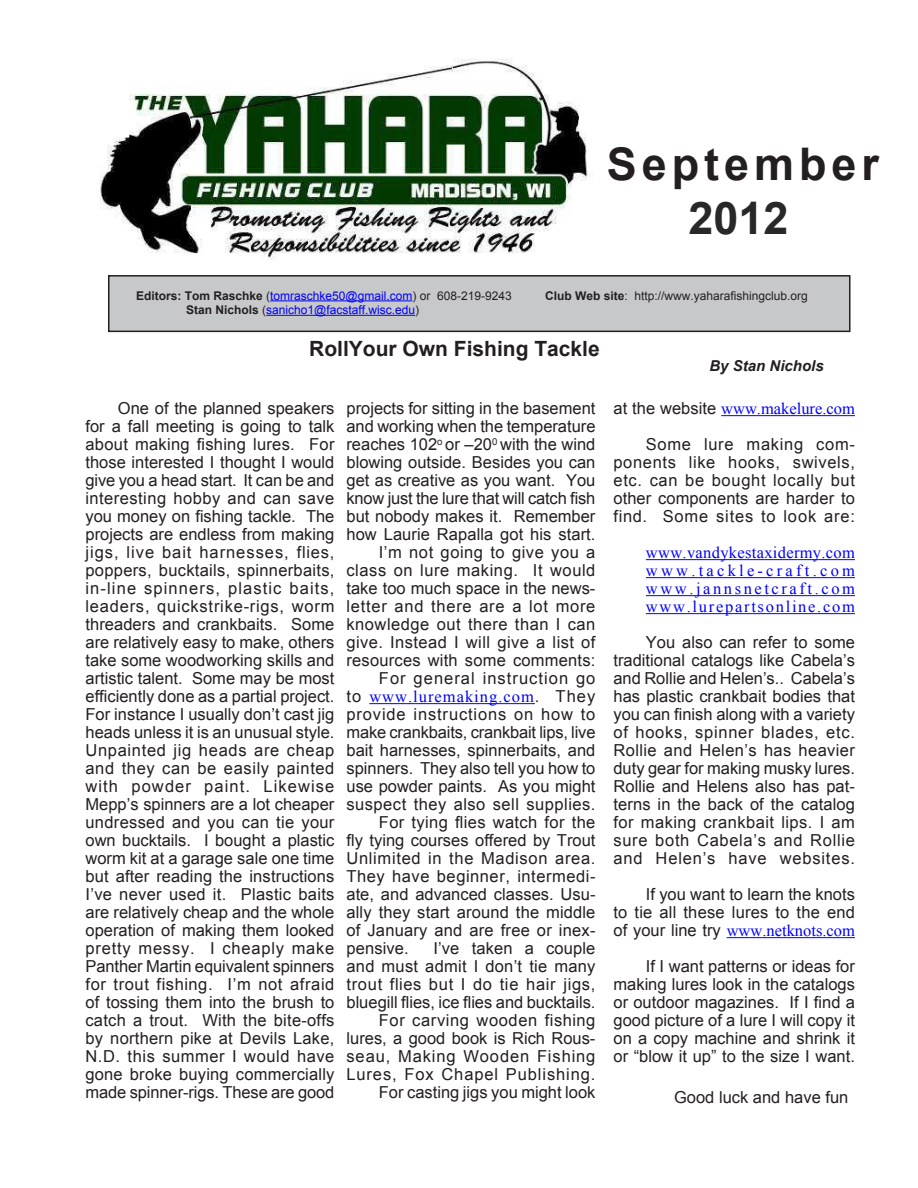
<style>
.page{position:relative;width:918px;height:1188px;background:#fff}
.page>*{position:absolute;margin:0;border:0;box-sizing:border-box;transform-origin:0 0}
.t1{font:700 45px "Arial";letter-spacing:.11em;color:#231f20}
.t2{font:700 45px "Arial";color:#292829}
.t3{font:700 21px "Arial";color:#231f20}
.t4{font:16.5px/18px "Arial";letter-spacing:.005em;color:#231f20;text-align:justify}
.t5{font:16.5px/18px "Times New Roman";letter-spacing:.105em;color:#00f;text-align:justify}
.t6{font:16.5px "Times New Roman";color:#00f}
.t7{font:16.5px "Arial";letter-spacing:.03em;color:#231f20}
.t8{font:16.5px "Arial";letter-spacing:.05em;color:#231f20}
.t9{font:16.5px "Arial";letter-spacing:.04em;color:#231f20}
.t10{font:16.5px "Times New Roman";letter-spacing:.06em;color:#00f}
.t11{font:italic 700 15px "Arial";color:#231f20}
.t12{font:12px "Arial";color:#00f}
.t13{font:12px "Arial";color:#231f20}
.s1{font-weight:700;color:#231f20}
.s2{color:#231f20}
.s3{font-weight:700}
.s4{font-family:"Arial";color:#231f20}
</style>
<div class="page">
<div style="left:109px;top:276px;width:741px;height:55px;background:#c7c8ca"></div>
<hr style="left:270px;top:301px;width:142px;height:1px;background:#00f">
<hr style="left:266px;top:315px;width:149px;height:1px;background:#00f">
<div style="left:108px;top:275px;width:743px;height:57px;border:2px solid #231f20"></div>
<img style="left:100px;top:58px;width:491px;height:202px">
<hr style="left:369px;top:703px;width:166px;height:1px;background:#00f">
<hr style="left:721px;top:415px;width:134px;height:1px;background:#00f">
<hr style="left:646px;top:559px;width:209px;height:1px;background:#00f">
<hr style="left:646px;top:577px;width:209px;height:1px;background:#00f">
<hr style="left:646px;top:595px;width:209px;height:1px;background:#00f">
<hr style="left:646px;top:613px;width:209px;height:1px;background:#00f">
<hr style="left:727px;top:937px;width:128px;height:1px;background:#00f">
<h1 class="t1" style="left:607px;top:134px;width:274px">September</h1>
<h1 class="t2" style="left:688px;top:188px;width:102px">2012</h1>
<p class="t12" style="left:136px;top:288px;width:377px"><span class="s1">Editors: Tom Raschke</span> <span class="s2">(</span>tomraschke50@gmail.com<span class="s2">) or 608-219-9243</span></p>
<p class="t13" style="left:545px;top:288px;width:264px"><span class="s3">Club Web site</span>: http://www.yaharafishingclub.org</p>
<p class="t12" style="left:186px;top:302px;width:234px"><span class="s1">Stan Nichols</span> <span class="s2">(</span>sanicho1@facstaff.wisc.edu<span class="s2">)</span></p>
<p class="t3" style="left:309px;top:334px;width:292px">RollYour Own Fishing Tackle</p>
<p class="t4" style="left:86px;top:399px;width:251px;text-indent:32px">One of the planned speakers for a fall meeting is going to talk about making fishing lures. For those interested I thought I would give you a head start. It can be and interesting hobby and can save you money on fishing tackle. The projects are endless from making jigs, live bait harnesses, flies, poppers, bucktails, spinnerbaits, in-line spinners, plastic baits, leaders, quickstrike-rigs, worm threaders and crankbaits. Some are relatively easy to make, others take some woodworking skills and artistic talent. Some may be most efficiently done as a partial project.<br>For instance I usually don’t cast jig heads unless it is an unusual style.<br>Unpainted jig heads are cheap and they can be easily painted with powder paint. Likewise Mepp’s spinners are a lot cheaper undressed and you can tie your own bucktails. I bought a plastic worm kit at a garage sale one time but after reading the instructions I’ve never used it. Plastic baits are relatively cheap and the whole operation of making them looked pretty messy. I cheaply make Panther Martin equivalent spinners for trout fishing. I’m not afraid of tossing them into the brush to catch a trout. With the bite-offs by northern pike at Devils Lake, N.D. this summer I would have gone broke buying commercially made spinner-rigs. These are good</p>
<p class="t4" style="left:346px;top:399px;width:251px;text-align:right">projects for sitting in the basement and working when the temperature reaches 102<sup>o</sup> or –20<sup>0</sup> with the wind blowing outside. Besides you can get as creative as you want. You know just the lure that will catch fish but nobody makes it. Remember how Laurie Rapalla got his start.<br>I’m not going to give you a class on lure making. It would take too much space in the news&shy;letter and there are a lot more knowledge out there than I can give. Instead I will give a list of resources with some comments:<br>For general instruction go</p>
<p class="t10" style="left:346px;top:685px;width:250px"><span class="s4">to</span> www.luremaking.com<span class="s4">. They</span></p>
<p class="t8" style="left:346px;top:703px;width:250px">provide instructions on how to</p>
<p class="t4" style="left:346px;top:723px;width:251px">make crankbaits, crankbait lips, live</p>
<p class="t4" style="left:346px;top:741px;width:250px">bait harnesses, spinnerbaits, and</p>
<p class="t4" style="left:346px;top:759px;width:251px">spinners. They also tell you how to</p>
<p class="t4" style="left:346px;top:777px;width:250px">use powder paints. As you might</p>
<p class="t7" style="left:346px;top:793px;width:250px">suspect they also sell supplies.</p>
<p class="t4" style="left:379px;top:813px;width:218px">For tying flies watch for the</p>
<p class="t4" style="left:346px;top:831px;width:250px">fly tying courses offered by Trout</p>
<p class="t9" style="left:346px;top:847px;width:250px">Unlimited in the Madison area.</p>
<p class="t7" style="left:346px;top:865px;width:250px">They have beginner, intermedi-</p>
<p class="t4" style="left:346px;top:885px;width:250px">ate, and advanced classes. Usu-</p>
<p class="t4" style="left:346px;top:903px;width:250px">ally they start around the middle</p>
<p class="t4" style="left:346px;top:921px;width:251px">of January and are free or inex-</p>
<p class="t4" style="left:346px;top:939px;width:64px">pensive.</p>
<p class="t4" style="left:346px;top:939px;width:251px;text-align:right">I’ve taken a couple<br>and must admit I don’t tie many trout flies but I do tie hair jigs, bluegill flies, ice flies and bucktails.<br>For carving wooden fishing lures, a good book is Rich Rous&shy;seau, Making Wooden Fishing<br>Lures, Fox Chapel Publishing.<br>For casting jigs you might look</p>
<p class="t11" style="left:710px;top:356px;width:116px">By Stan Nichols</p>
<p class="t6" style="left:614px;top:397px;width:243px"><span class="s4">at the website</span> www.makelure.com</p>
<p class="t4" style="left:614px;top:435px;width:243px;text-indent:32px">Some lure making com&shy;ponents like hooks, swivels, etc. can be bought locally but other components are harder to find. Some sites to look are:</p>
<p class="t5" style="left:646px;top:543px;width:211px">www.vandykestaxidermy.com www.tackle-craft.com www.jannsnetcraft.com www.lurepartsonline.com</p>
<p class="t4" style="left:614px;top:633px;width:243px;text-indent:32px">You also can refer to some traditional catalogs like Cabela’s and Rollie and Helen’s.. Cabela’s has plastic crankbait bodies that you can finish along with a variety of hooks, spinner blades, etc.<br>Rollie and Helen’s has heavier duty gear for making musky lures.<br>Rollie and Helens also has pat&shy;terns in the back of the catalog for making crankbait lips. I am sure both Cabela’s and Rollie and Helen’s have websites.</p>
<p class="t4" style="left:614px;top:885px;width:243px;text-align:right">If you want to learn the knots<br>to tie all these lures to the end</p>
<p class="t6" style="left:614px;top:919px;width:243px"><span class="s4">of your line try</span> www.netknots.com</p>
<p class="t4" style="left:614px;top:957px;width:243px;text-indent:32px">If I want patterns or ideas for making lures look in the catalogs or outdoor magazines. If I find a good picture of a lure I will copy it on a copy machine and shrink it or “blow it up” to the size I want.</p>
<p class="t4" style="left:674px;top:1089px;width:176px">Good luck and have fun</p>
</div>
